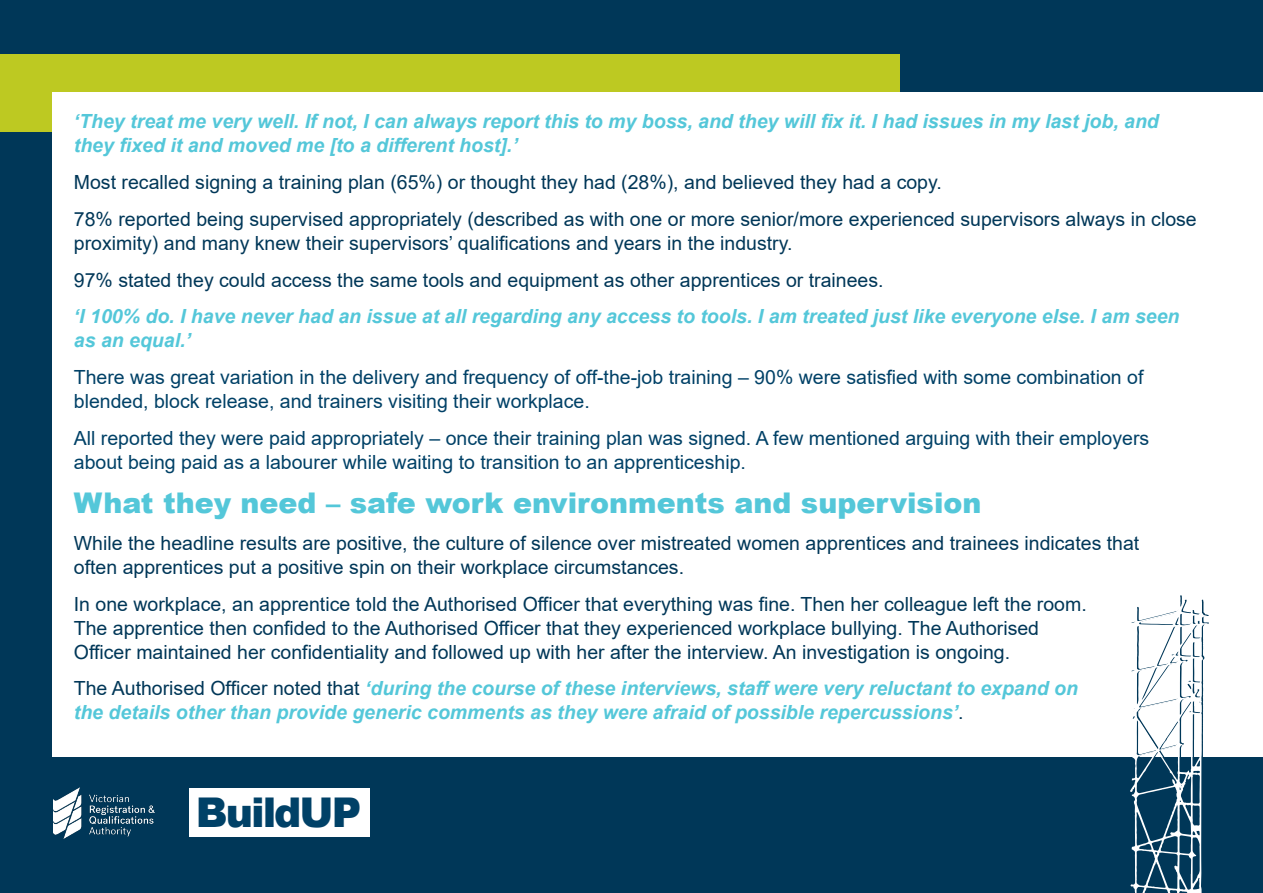
<style>
.page{position:relative;width:1263px;height:893px;background:#003758}
.page>*{position:absolute;margin:0;border:0;box-sizing:border-box;transform-origin:0 0}
.t1{font:900 40.95px "Arial";letter-spacing:-.05em;color:#004167}
.Paragraph_Style_1{font:900 28.5px "Arial";color:#54c7d9}
.Paragraph_Style_1-2{font:19.5px/24px "Arial";color:#003758}
.Paragraph_Style_1-3{font:italic 700 19.5px/24px "Arial";color:#54c7d9}
.Paragraph_Style_1-4{font:19.5px/24px "Arial";color:#004167}
.s1{font-weight:400;font-style:normal;color:#003758}
</style>
<div class="page">
<div style="left:189px;top:788px;width:181px;height:49px;background:#fff"></div>
<img style="left:53px;top:787px;width:101px;height:52px">
<div style="left:0;top:54px;width:899px;height:78px;background:#bdc922"></div>
<div style="left:53px;top:93px;width:1210px;height:664px;background:#fff"></div>
<svg style="left:1130px;top:595px;width:79px;height:298px"></svg>
<p class="Paragraph_Style_1-3" style="left:74px;top:110px;width:1086px">‘They treat me very well. If not, I can always report this to my boss, and they will fix it. I had issues in my last job, and they fixed it and moved me [to a different host].’</p>
<p class="Paragraph_Style_1-2" style="left:74px;top:170px;width:869px">Most recalled signing a training plan (65%) or thought they had (28%), and believed they had a copy.</p>
<p class="Paragraph_Style_1-2" style="left:74px;top:207px;width:1124px">78% reported being supervised appropriately (described as with one or more senior/more experienced supervisors always in close proximity) and many knew their supervisors’ qualifications and years in the industry.</p>
<p class="Paragraph_Style_1-2" style="left:74px;top:268px;width:811px">97% stated they could access the same tools and equipment as other apprentices or trainees.</p>
<p class="Paragraph_Style_1-3" style="left:74px;top:305px;width:1107px">‘I 100% do. I have never had an issue at all regarding any access to tools. I am treated just like everyone else. I am seen as an equal.’</p>
<p class="Paragraph_Style_1-4" style="left:74px;top:365px;width:1071px">There was great variation in the delivery and frequency of off-the-job training – 90% were satisfied with some combination of blended, block release, and trainers visiting their workplace.</p>
<p class="Paragraph_Style_1-4" style="left:74px;top:426px;width:1077px">All reported they were paid appropriately – once their training plan was signed. A few mentioned arguing with their employers about being paid as a labourer while waiting to transition to an apprenticeship.</p>
<p class="Paragraph_Style_1" style="left:74px;top:482px;width:909px">What they need – safe work environments and supervision</p>
<p class="Paragraph_Style_1-2" style="left:74px;top:531px;width:1067px">While the headline results are positive, the culture of silence over mistreated women apprentices and trainees indicates that often apprentices put a positive spin on their workplace circumstances.</p>
<p class="Paragraph_Style_1-2" style="left:74px;top:592px;width:1014px">In one workplace, an apprentice told the Authorised Officer that everything was fine. Then her colleague left the room.<br>The apprentice then confided to the Authorised Officer that they experienced workplace bullying. The Authorised<br>Officer maintained her confidentiality and followed up with her after the interview. An investigation is ongoing.</p>
<p class="Paragraph_Style_1-3" style="left:74px;top:677px;width:1005px"><span class="s1">The Authorised Officer noted that</span> ‘during the course of these interviews, staff were very reluctant to expand on the details other than provide generic comments as they were afraid of possible repercussions’<span class="s1">.</span></p>
<h1 class="t1" style="left:196px;top:783px;width:167px">BuildUP</h1>
</div>
